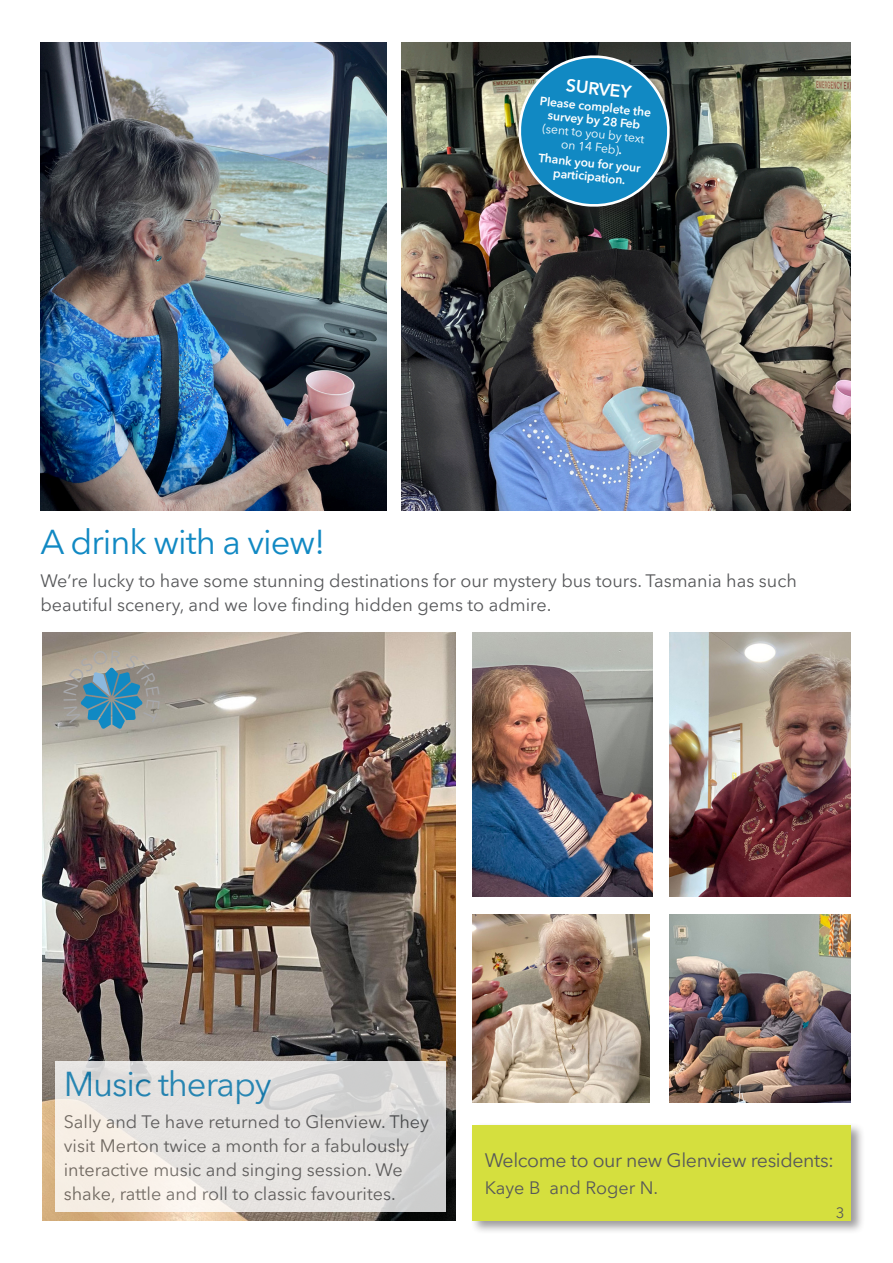
<style>
.page{position:relative;width:893px;height:1263px;background:#fff}
.page>*{position:absolute;margin:0;border:0;box-sizing:border-box;transform-origin:0 0}
.W_Heading_1{font:34.5px "Avenir Next LT Pro";letter-spacing:-.03em;color:#1189c3}
.t1{font:19.5px "Avenir Next LT Pro";letter-spacing:-.02em;color:#57585a}
.t2{font:18px/24px "Avenir Next LT Pro";color:#57585a}
.t3{font:600 17.55px "Avenir Next LT Pro";color:#fff}
.t4{font:15px "Avenir Next LT Pro";color:#57585a}
.t5{font:600 12.15px/13.5px "Avenir Next LT Pro";color:#fff;text-align:center}
.s1{font-weight:400}
</style>
<div class="page">
<div style="left:470px;top:1122px;width:394px;height:113px;background:#231f20;opacity:.45"></div>
<div style="left:472px;top:1125px;width:378px;height:95px;background:#d5df3e"></div>
<img style="left:40px;top:43px;width:347px;height:468px">
<img style="left:402px;top:43px;width:448px;height:468px">
<img style="left:43px;top:632px;width:412px;height:588px">
<svg style="left:55px;top:1061px;width:390px;height:151px;background:#e4e1de"></svg>
<img style="left:472px;top:914px;width:177px;height:189px">
<img style="left:670px;top:914px;width:180px;height:189px">
<img style="left:472px;top:632px;width:181px;height:265px">
<img style="left:670px;top:632px;width:180px;height:265px">
<div style="left:519px;top:56px;width:165px;height:165px;background:#231f20;opacity:.45"></div>
<svg style="left:513px;top:50px;width:162px;height:159px;background:#29769a"></svg>
<svg style="left:63px;top:650px;width:97px;height:79px;background:#7f989e"></svg>
<p class="t3" style="left:567px;top:75px;width:67px;rotate:6deg">SURVEY</p>
<p class="t5" style="left:541px;top:94px;width:113px;rotate:6deg">Please complete the survey by 28 Feb <span class="s1">(sent to you by text on 14 Feb)</span>.</p>
<p class="t5" style="left:539px;top:151px;width:104px;rotate:6deg">Thank you for your participation.</p>
<p class="W_Heading_1" style="left:40px;top:521px;width:287px">A drink with a view!</p>
<p class="t2" style="left:40px;top:568px;width:758px">We’re lucky to have some stunning destinations for our mystery bus tours. Tasmania has such beautiful scenery, and we love finding hidden gems to admire.</p>
<h1 class="W_Heading_1" style="left:64px;top:1063px;width:209px">Music therapy</h1>
<p class="t2" style="left:64px;top:1110px;width:367px">Sally and Te have returned to Glenview. They visit Merton twice a month for a fabulously interactive music and singing session. We shake, rattle and roll to classic favourites.</p>
<p class="t1" style="left:485px;top:1148px;width:351px">Welcome to our new Glenview residents:</p>
<p class="t2" style="left:485px;top:1175px;width:175px">Kaye B and Roger N.</p>
<p class="t4" style="left:836px;top:1203px;width:10px">3</p>
</div>
